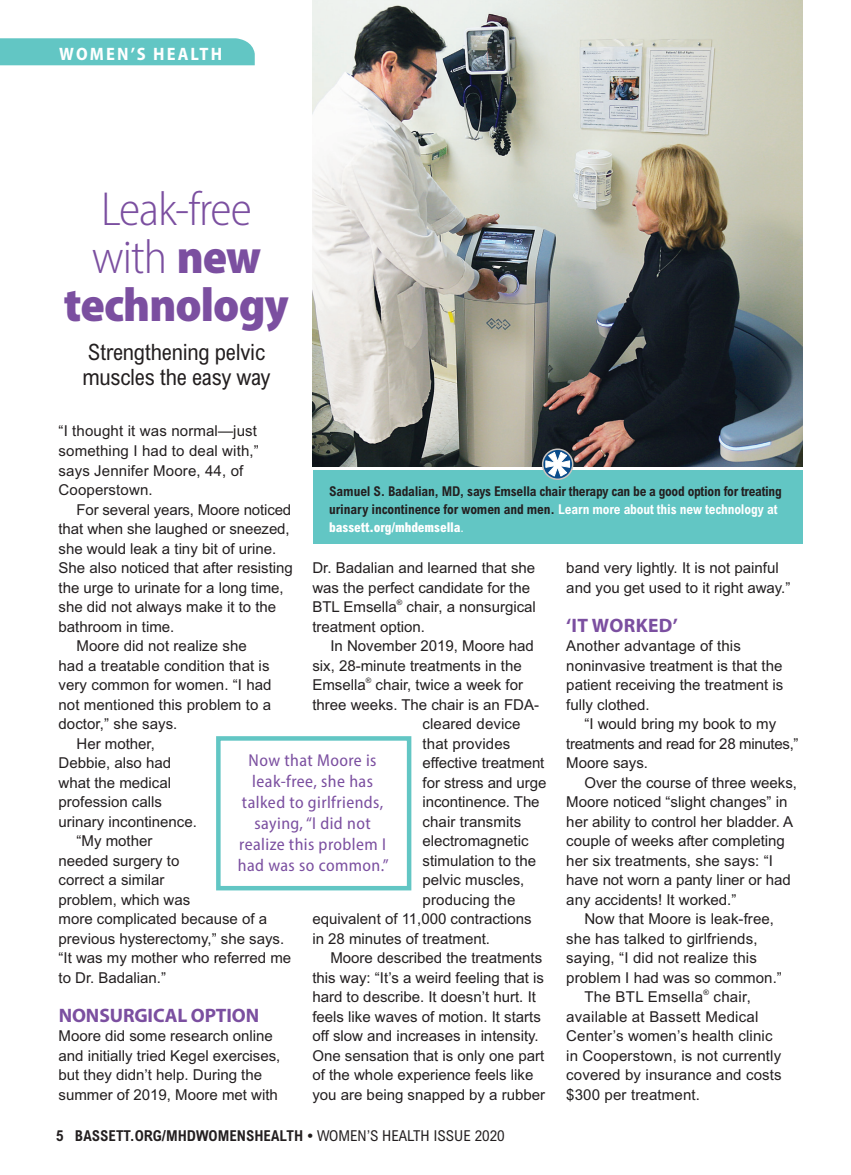
<style>
.page{position:relative;width:851px;height:1175px;background:#fff}
.page>*{position:absolute;margin:0;border:0;box-sizing:border-box;transform-origin:0 0}
._1_Head_large__size{font:300 semi-condensed 48px/48px "Myriad Pro";letter-spacing:-.02em;color:#7b4fa0;text-align:center}
._1_Subhead{font:condensed 22.5px/25.5px "Arial MT Std";letter-spacing:-.01em;color:#231f20}
._1_Body_breaker{font:700 19.5px "Myriad Pro";letter-spacing:-.005em;color:#7b4fa0}
._1_Body_breaker-2{font:700 19.5px "Myriad Pro";letter-spacing:.02em;color:#7b4fa0}
._4_banner{font:700 semi-condensed 18px "Myriad Pro";letter-spacing:.12em;color:#fff}
._1_Blurb{font:semi-condensed 17.25px/21px "Myriad Pro";letter-spacing:.025em;color:#7b4fa0;text-align:center}
._1_BODY{font:15px/19.5px "Arial MT Std";color:#231f20}
._1_Body_no_indent{font:15px/19.5px "Arial MT Std";color:#231f20}
._1_BODY-2{font:15px/19.5px "Arial MT Std";letter-spacing:-.02em;color:#231f20}
.t1{font:700 condensed 15px "Arial MT Std";color:#231f20}
._1_BODY-3{font:15px "Arial MT Std";letter-spacing:.02em;color:#231f20}
._4_CTA_-_body{font:700 condensed 13.5px/18px "Arial MT Std";letter-spacing:-.01em;color:#231f20}
._1_BODY-4{font:7.5px "Arial MT Std";color:#231f20}
._1_Body_no_indent-2{font:7.5px "Arial MT Std";color:#231f20}
.s1{font-weight:900}
.s2{color:#fff}
.s3{font-weight:800;color:#fff}
.s4{font-weight:400;color:#fff}
.s5{font-weight:400}
</style>
<div class="page">
<div style="left:313px;top:470px;width:489px;height:74px;background:#62c6c4"></div>
<img style="left:312px;top:0;width:490px;height:466px">
<div style="left:0;top:38px;width:255px;height:27px;background:#62c6c4"></div>
<svg style="left:542px;top:449px;width:30px;height:30px"></svg>
<div style="left:542px;top:448px;width:31px;height:32px;border:1px solid #cac5c0;border-radius:50%"></div>
<svg style="left:545px;top:451px;width:25px;height:26px"></svg>
<div style="left:216px;top:736px;width:195px;height:154px;border:4px solid #62c6c4"></div>
<p class="_4_banner" style="left:59px;top:42px;width:164px">WOMEN’S HEALTH</p>
<p class="_1_Head_large__size" style="left:64px;top:184px;width:226px">Leak-free with <span class="s1">new technology</span></p>
<p class="_1_Subhead" style="left:83px;top:339px;width:189px">Strengthening pelvic muscles the easy way</p>
<p class="_1_Body_no_indent" style="left:59px;top:421px;width:202px">“I thought it was normal—just something I had to deal with,” says Jennifer Moore, 44, of<br>Cooperstown.</p>
<p class="_1_BODY" style="left:59px;top:499px;width:236px;text-indent:18px">For several years, Moore noticed that when she laughed or sneezed, she would leak a tiny bit of urine.<br>She also noticed that after resisting the urge to urinate for a long time, she did not always make it to the bathroom in time.</p>
<p class="_1_BODY" style="left:59px;top:636px;width:214px;text-indent:18px">Moore did not realize she had a treatable condition that is very common for women. “I had not mentioned this problem to a doctor,” she says.</p>
<p class="_1_BODY" style="left:59px;top:733px;width:140px;text-indent:18px">Her mother,<br>Debbie, also had what the medical profession calls urinary incontinence.</p>
<p class="_1_BODY" style="left:59px;top:831px;width:234px;text-indent:18px">“My mother<br>needed surgery to<br>correct a similar<br>problem, which was<br>more complicated because of a previous hysterectomy,” she says. “It was my mother who referred me to Dr. Badalian.”</p>
<p class="_1_Body_breaker" style="left:59px;top:1002px;width:202px">NONSURGICAL OPTION</p>
<p class="_1_Body_no_indent" style="left:59px;top:1026px;width:223px">Moore did some research online and initially tried Kegel exercises, but they didn’t help. During the summer of 2019, Moore met with</p>
<p class="_4_CTA_-_body" style="left:329px;top:482px;width:454px">Samuel S. Badalian, MD, says Emsella chair therapy can be a good option for treating urinary incontinence for women and men. <span class="s2">Learn more about this new technology at </span><span class="s3">bassett.org/mhdemsella</span><span class="s4">.</span></p>
<p class="_1_BODY" style="left:566px;top:558px;width:226px">band very lightly. It is not painful and you get used to it right away.”</p>
<p class="_1_Body_breaker-2" style="left:566px;top:612px;width:113px">‘IT WORKED’</p>
<p class="_1_Body_no_indent" style="left:566px;top:636px;width:218px">Another advantage of this noninvasive treatment is that the patient receiving the treatment is fully clothed.</p>
<p class="_1_BODY-2" style="left:566px;top:714px;width:234px;text-indent:18px">“I would bring my book to my treatments and read for 28 minutes,”<br>Moore says.</p>
<p class="_1_BODY" style="left:566px;top:772px;width:232px;text-indent:18px">Over the course of three weeks,<br>Moore noticed “slight changes” in her ability to control her bladder. A couple of weeks after completing her six treatments, she says: “I have not worn a panty liner or had any accidents! It worked.”</p>
<p class="_1_BODY" style="left:566px;top:909px;width:217px;text-indent:18px">Now that Moore is leak-free, she has talked to girlfriends, saying, “I did not realize this problem I had was so common.”</p>
<p class="_1_BODY-3" style="left:584px;top:988px;width:120px">The BTL Emsella</p>
<p class="_1_BODY-4" style="left:703px;top:987px;width:7px">®</p>
<p class="_1_Body_no_indent" style="left:312px;top:558px;width:224px">Dr. Badalian and learned that she was the perfect candidate for the<br>BTL Emsella</p>
<p class="_1_Body_no_indent-2" style="left:397px;top:597px;width:7px">®</p>
<p class="_1_Body_no_indent" style="left:312px;top:597px;width:225px;text-indent:94px">chair, a nonsurgical treatment option.</p>
<p class="_1_BODY" style="left:312px;top:636px;width:223px;text-indent:18px">In November 2019, Moore had six, 28-minute treatments in the<br>Emsella</p>
<p class="_1_BODY-4" style="left:366px;top:675px;width:7px">®</p>
<p class="_1_BODY" style="left:375px;top:675px;width:149px">chair, twice a week for</p>
<p class="_1_BODY" style="left:312px;top:694px;width:228px">three weeks. The chair is an FDA-</p>
<p class="_1_BODY" style="left:422px;top:714px;width:99px">cleared device</p>
<p class="_1_BODY" style="left:422px;top:733px;width:89px">that provides</p>
<p class="_1_BODY" style="left:422px;top:753px;width:123px">effective treatment</p>
<p class="_1_BODY" style="left:422px;top:772px;width:125px">for stress and urge</p>
<p class="_1_BODY" style="left:422px;top:792px;width:118px">incontinence. The</p>
<p class="_1_BODY" style="left:422px;top:811px;width:100px">chair transmits</p>
<p class="_1_BODY" style="left:422px;top:831px;width:107px">electromagnetic</p>
<p class="_1_BODY" style="left:422px;top:850px;width:115px">stimulation to the</p>
<p class="_1_BODY" style="left:422px;top:870px;width:103px">pelvic muscles,</p>
<p class="_1_BODY" style="left:422px;top:889px;width:94px">producing the</p>
<p class="_1_BODY" style="left:312px;top:909px;width:221px">equivalent of 11,000 contractions</p>
<p class="_1_BODY" style="left:312px;top:928px;width:179px">in 28 minutes of treatment.</p>
<p class="_1_BODY" style="left:312px;top:948px;width:234px;text-indent:18px">Moore described the treatments this way: “It’s a weird feeling that is hard to describe. It doesn’t hurt. It feels like waves of motion. It starts off slow and increases in intensity.<br>One sensation that is only one part of the whole experience feels like you are being snapped by a rubber</p>
<p class="_1_Blurb" style="left:238px;top:749px;width:152px">Now that Moore is leak-free, she has talked to girlfriends, saying, “I did not realize this problem I had was so common.”</p>
<p class="_1_BODY" style="left:566px;top:987px;width:217px;text-indent:147px">chair, available at Bassett Medical<br>Center’s women’s health clinic in Cooperstown, is not currently covered by insurance and costs $300 per treatment.</p>
<p class="t1" style="left:56px;top:1126px;width:450px">5 BASSETT.ORG/MHDWOMENSHEALTH • <span class="s5">WOMEN’S HEALTH ISSUE 2020</span></p>
</div>
